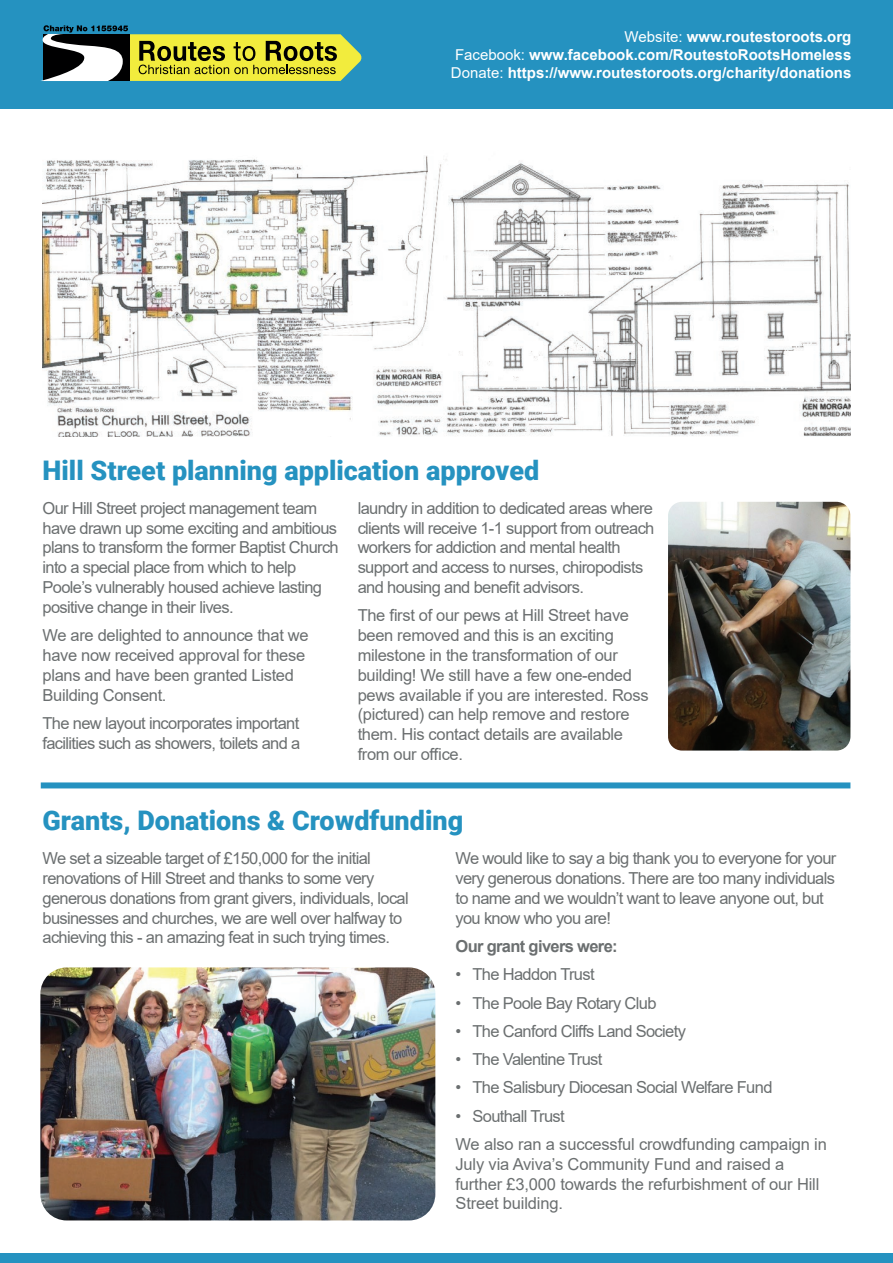
<style>
.page{position:relative;width:893px;height:1263px;background:#fff}
.page>*{position:absolute;margin:0;border:0;box-sizing:border-box;transform-origin:0 0}
.t1{font:900 27px "Roboto";color:#2592c0}
.t2{font:16.5px/19.8px "Arial";letter-spacing:-.04em;color:#6b6f70}
.t3{font:16.5px/19.8px "Arial";letter-spacing:-.02em;color:#6b6f70}
.t4{font:16.5px/19.8px "Arial";letter-spacing:-.01em;color:#6b6f70}
.t5{font:700 16.5px "Arial";letter-spacing:-.04em;color:#6b6f70}
.t6{font:700 15px/18px "Arial";color:#fff;text-align:justify}
.s1{font-weight:400}
</style>
<div class="page">
<div style="left:0;top:0;width:893px;height:108px;background:#2592c0"></div>
<div style="left:0;top:1253px;width:893px;height:10px;background:#2592c0"></div>
<svg style="left:41px;top:25px;width:320px;height:56px"></svg>
<img style="left:668px;top:502px;width:182px;height:248px">
<img style="left:43px;top:155px;width:807px;height:281px">
<div style="left:41px;top:782px;width:809px;height:6px;background:#2592c0"></div>
<img style="left:40px;top:967px;width:395px;height:253px">
<p class="t6" style="left:451px;top:28px;width:402px;text-indent:174px"><span class="s1">Website:</span> www.routestoroots.org <span class="s1">Facebook:</span> www.facebook.com/RoutestoRootsHomeless <span class="s1">Donate:</span> https://www.routestoroots.org/charity/donations</p>
<h1 class="t1" style="left:43px;top:451px;width:498px">Hill Street planning application approved</h1>
<p class="t2" style="left:43px;top:498px;width:298px">Our Hill Street project management team have drawn up some exciting and ambitious plans to transform the former Baptist Church into a special place from which to help Poole’s vulnerably housed achieve lasting positive change in their lives.</p>
<p class="t3" style="left:43px;top:625px;width:268px">We are delighted to announce that we have now received approval for these plans and have been granted Listed<br>Building Consent.</p>
<p class="t2" style="left:43px;top:713px;width:259px">The new layout incorporates important facilities such as showers, toilets and a</p>
<p class="t2" style="left:358px;top:498px;width:298px">laundry in addition to dedicated areas where clients will receive 1-1 support from outreach workers for addiction and mental health support and access to nurses, chiropodists and housing and benefit advisors.</p>
<p class="t3" style="left:358px;top:605px;width:292px">The first of our pews at Hill Street have been removed and this is an exciting milestone in the transformation of our building! We still have a few one-ended pews available if you are interested. Ross (pictured) can help remove and restore them. His contact details are available from our office.</p>
<h1 class="t1" style="left:43px;top:801px;width:422px">Grants, Donations &amp; Crowdfunding</h1>
<p class="t2" style="left:43px;top:848px;width:368px">We set a sizeable target of £150,000 for the initial renovations of Hill Street and thanks to some very generous donations from grant givers, individuals, local businesses and churches, we are well over halfway to achieving this - an amazing feat in such trying times.</p>
<p class="t2" style="left:455px;top:848px;width:382px">We would like to say a big thank you to everyone for your very generous donations. There are too many individuals to name and we wouldn’t want to leave anyone out, but you know who you are!</p>
<p class="t5" style="left:455px;top:934px;width:164px">Our grant givers were:</p>
<p class="t2" style="left:455px;top:964px;width:141px">• The Haddon Trust</p>
<p class="t2" style="left:455px;top:993px;width:203px">• The Poole Bay Rotary Club</p>
<p class="t2" style="left:455px;top:1021px;width:232px">• The Canford Cliffs Land Society</p>
<p class="t2" style="left:455px;top:1049px;width:148px">• The Valentine Trust</p>
<p class="t2" style="left:455px;top:1078px;width:319px">• The Salisbury Diocesan Social Welfare Fund</p>
<p class="t4" style="left:455px;top:1102px;width:373px;line-height:28.3px">• Southall Trust<br>We also ran a successful crowdfunding campaign in</p>
<p class="t4" style="left:455px;top:1154px;width:365px">July via Aviva’s Community Fund and raised a further £3,000 towards the refurbishment of our Hill<br>Street building.</p>
</div>
